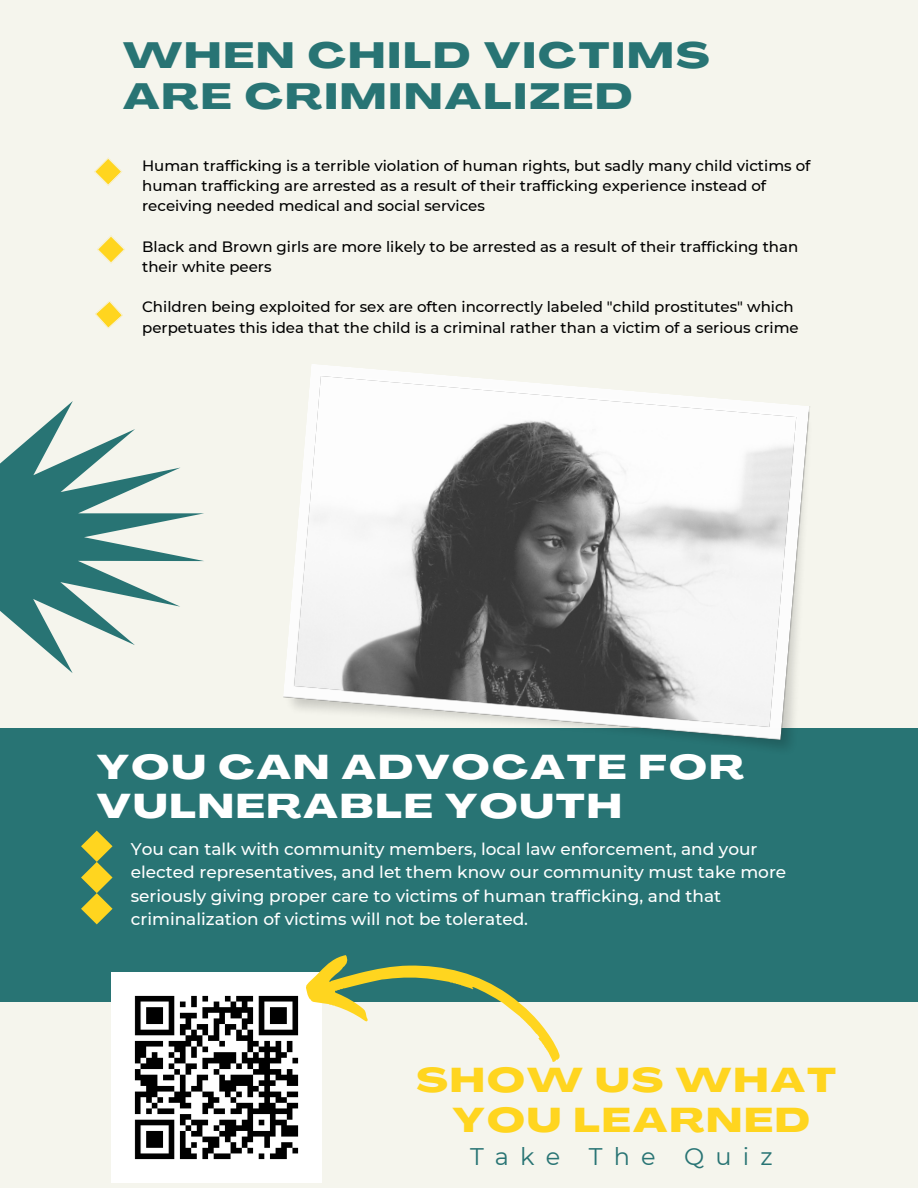
<style>
.page{position:relative;width:918px;height:1188px;background:#f5f5ed}
.page>*{position:absolute;margin:0;border:0;box-sizing:border-box;transform-origin:0 0}
.t1{font:800 36px/41.7px "Agrandir Grand";letter-spacing:.07em;color:#287474}
.t2{font:800 33.9px/39.2px "Agrandir Grand";letter-spacing:.07em;color:#fff}
.t3{font:800 33.9px/39.3px "Agrandir Grand";letter-spacing:.07em;color:#ffd51f;text-align:center}
.t4{font:24px "Montserrat";letter-spacing:.465em;color:#287474}
.t5{font:500 16.95px/23.2px "Montserrat";color:#fff}
.t6{font:500 15px/20.2px "Montserrat";color:#000}
</style>
<div class="page">
<svg style="left:0;top:401px;width:204px;height:272px"></svg>
<svg style="left:94px;top:158px;width:28px;height:28px"></svg>
<svg style="left:97px;top:235px;width:28px;height:29px"></svg>
<svg style="left:95px;top:301px;width:28px;height:28px"></svg>
<div style="left:0;top:728px;width:917px;height:274px;background:#287474"></div>
<img style="left:283px;top:364px;width:527px;height:383px">
<svg style="left:81px;top:831px;width:32px;height:93px"></svg>
<img style="left:111px;top:973px;width:210px;height:210px">
<svg style="left:299px;top:955px;width:261px;height:108px"></svg>
<h1 class="t1" style="left:123px;top:38px;width:588px">WHEN CHILD VICTIMS<br>ARE CRIMINALIZED</h1>
<p class="t6" style="left:142px;top:155px;width:670px">Human trafficking is a terrible violation of human rights, but sadly many child victims of human trafficking are arrested as a result of their trafficking experience instead of receiving needed medical and social services</p>
<p class="t6" style="left:142px;top:236px;width:658px">Black and Brown girls are more likely to be arrested as a result of their trafficking than their white peers</p>
<p class="t6" style="left:142px;top:297px;width:658px">Children being exploited for sex are often incorrectly labeled "child prostitutes" which perpetuates this idea that the child is a criminal rather than a victim of a serious crime</p>
<h2 class="t2" style="left:97px;top:751px;width:648px">YOU CAN ADVOCATE FOR<br>VULNERABLE YOUTH</h2>
<p class="t5" style="left:131px;top:837px;width:657px">You can talk with community members, local law enforcement, and your elected representatives, and let them know our community must take more seriously giving proper care to victims of human trafficking, and that criminalization of victims will not be tolerated.</p>
<h2 class="t3" style="left:416px;top:1064px;width:421px">SHOW US WHAT<br>YOU LEARNED</h2>
<h3 class="t4" style="left:470px;top:1141px;width:304px">Take The Quiz</h3>
</div>
